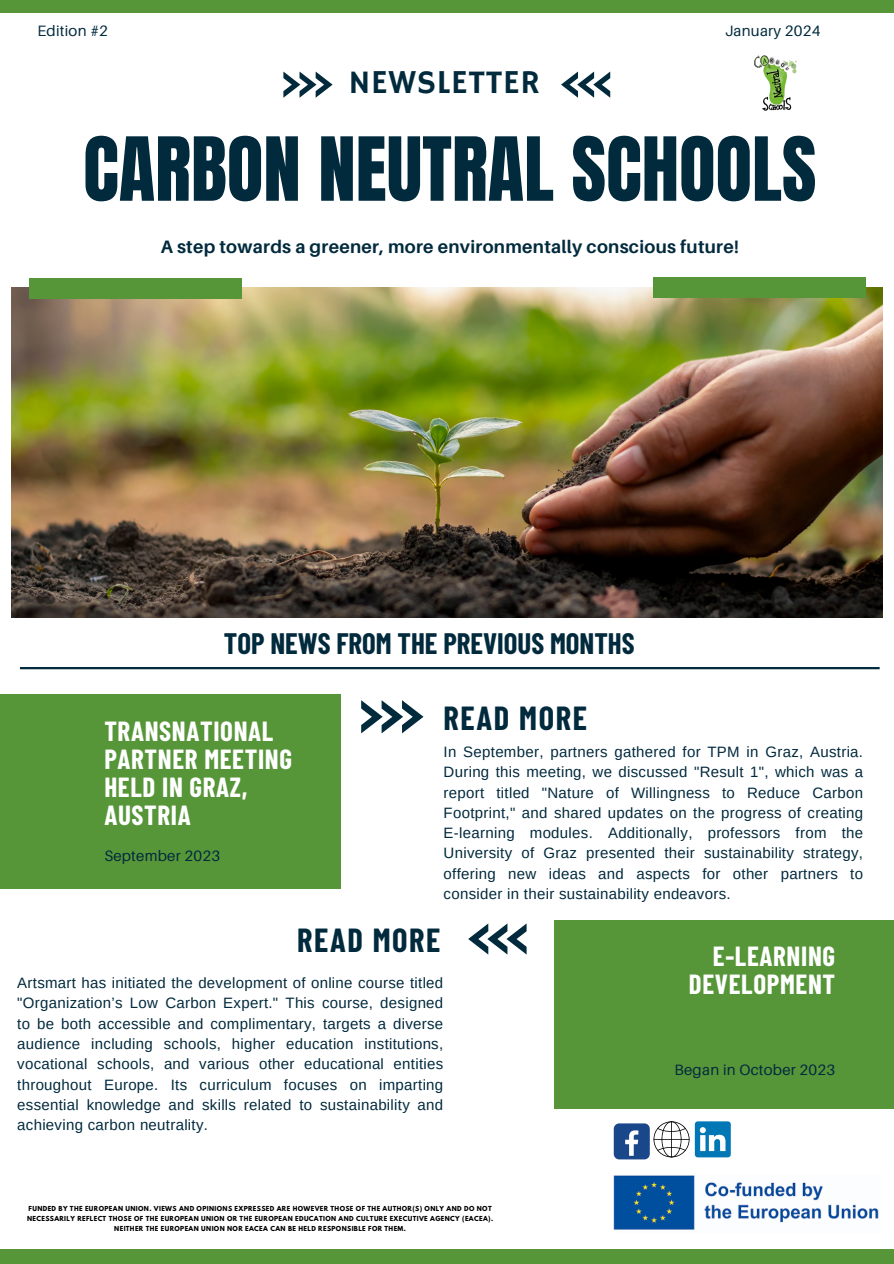
<style>
.page{position:relative;width:894px;height:1264px;background:#fff}
.page>*{position:absolute;margin:0;border:0;box-sizing:border-box;transform-origin:0 0}
.t1{font:75px "Anton";color:#022a3d}
.t2{font:33.3px "Hammersmith One";letter-spacing:.02em;color:#022a3d}
.t3{font:700 32.55px "Barlow Condensed";letter-spacing:.05em;color:#022a3d}
.t4{font:700 28.95px "Barlow Condensed";color:#022a3d}
.t5{font:700 27px/28.2px "Barlow Condensed";letter-spacing:.025em;color:#fff}
.t6{font:700 18px "Aileron";letter-spacing:.015em;color:#022a3d}
.t7{font:15px/20.2px "Arimo";letter-spacing:.02em;color:#022a3d;text-align:justify}
.t8{font:15px "Aileron";letter-spacing:.015em;color:#022a3d}
.t9{font:700 6.15px/9.8px "League Spartan";letter-spacing:.06em;color:#000;text-align:center}
</style>
<div class="page">
<div style="left:0;top:694px;width:341px;height:194px;background:#569639"></div>
<img style="left:11px;top:287px;width:871px;height:331px">
<div style="left:29px;top:278px;width:213px;height:21px;background:#569639"></div>
<div style="left:653px;top:277px;width:213px;height:20px;background:#569639"></div>
<div style="left:554px;top:919px;width:339px;height:189px;background:#569639"></div>
<svg style="left:361px;top:700px;width:62px;height:33px"></svg>
<svg style="left:468px;top:923px;width:58px;height:31px"></svg>
<svg style="left:283px;top:72px;width:49px;height:25px"></svg>
<svg style="left:561px;top:72px;width:49px;height:25px"></svg>
<div style="left:0;top:0;width:893px;height:12px;background:#569639"></div>
<div style="left:0;top:1249px;width:893px;height:14px;background:#569639"></div>
<hr style="left:20px;top:667px;width:859px;height:2px;background:#022a3d">
<img style="left:613px;top:1175px;width:266px;height:55px">
<div style="left:613px;top:1123px;width:36px;height:36px;background:#1a4789;border-radius:5px"></div>
<svg style="left:625px;top:1130px;width:13px;height:25px"></svg>
<svg style="left:653px;top:1121px;width:77px;height:36px"></svg>
<img style="left:754px;top:55px;width:43px;height:56px">
<p class="t8" style="left:37px;top:21px;width:72px">Edition #2</p>
<p class="t8" style="left:724px;top:21px;width:97px">January 2024</p>
<p class="t2" style="left:348px;top:63px;width:193px">NEWSLETTER</p>
<p class="t1" style="left:83px;top:115px;width:734px">CARBON NEUTRAL SCHOOLS</p>
<p class="t6" style="left:161px;top:236px;width:579px">A step towards a greener, more environmentally conscious future!</p>
<p class="t4" style="left:224px;top:625px;width:412px">TOP NEWS FROM THE PREVIOUS MONTHS</p>
<p class="t5" style="left:104px;top:716px;width:189px">TRANSNATIONAL<br>PARTNER MEETING<br>HELD IN GRAZ,<br>AUSTRIA</p>
<p class="t8" style="left:104px;top:846px;width:117px">September 2023</p>
<p class="t3" style="left:443px;top:697px;width:145px">READ MORE</p>
<p class="t7" style="left:443px;top:741px;width:421px">In September, partners gathered for TPM in Graz, Austria.<br>During this meeting, we discussed "Result 1", which was a report titled "Nature of Willingness to Reduce Carbon Footprint," and shared updates on the progress of creating E-learning modules. Additionally, professors from the University of Graz presented their sustainability strategy, offering new ideas and aspects for other partners to consider in their sustainability endeavors.</p>
<p class="t3" style="left:297px;top:919px;width:145px">READ MORE</p>
<p class="t7" style="left:17px;top:972px;width:427px">Artsmart has initiated the development of online course titled "Organization’s Low Carbon Expert." This course, designed to be both accessible and complimentary, targets a diverse audience including schools, higher education institutions, vocational schools, and various other educational entities throughout Europe. Its curriculum focuses on imparting essential knowledge and skills related to sustainability and achieving carbon neutrality.</p>
<p class="t9" style="left:27px;top:1204px;width:467px">FUNDED BY THE EUROPEAN UNION. VIEWS AND OPINIONS EXPRESSED ARE HOWEVER THOSE OF THE AUTHOR(S) ONLY AND DO NOT<br>NECESSARILY REFLECT THOSE OF THE EUROPEAN UNION OR THE EUROPEAN EDUCATION AND CULTURE EXECUTIVE AGENCY (EACEA).<br>NEITHER THE EUROPEAN UNION NOR EACEA CAN BE HELD RESPONSIBLE FOR THEM.</p>
<p class="t5" style="left:688px;top:940px;width:148px;text-align:right">E-LEARNING<br>DEVELOPMENT</p>
<p class="t8" style="left:674px;top:1060px;width:162px">Began in October 2023</p>
</div>
